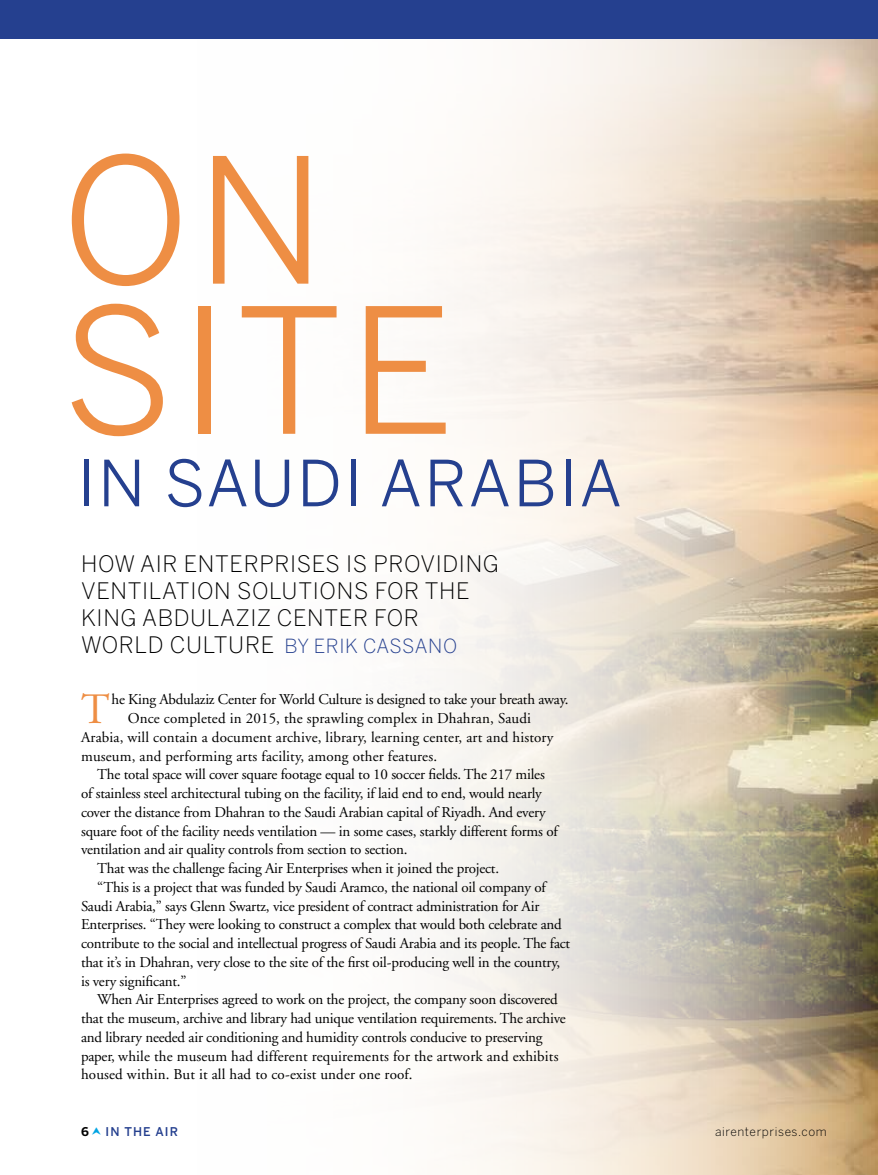
<style>
.page{position:relative;width:878px;height:1175px;background:#fff}
.page>*{position:absolute;margin:0;border:0;box-sizing:border-box;transform-origin:0 0}
.t1{font:172.5px/150px "Benton Sans";color:#ee8e44}
.t2{font:63px "Benton Sans";letter-spacing:.105em;color:#25408f}
.t3{font:43.35px "Adobe Garamond";color:#ee8e44}
.t4{font:300 22.5px "Benton Sans";letter-spacing:.03em;color:#000}
.t5{font:300 19.35px "Benton Sans";color:#25408f}
.t6{font:15px "Adobe Garamond";letter-spacing:-.015em;color:#000}
.t7{font:15px "Adobe Garamond";letter-spacing:.01em;color:#000}
.t8{font:300 12px "Benton Sans";letter-spacing:.05em;color:#000}
.t9{font:500 12px "Benton Sans";color:#25408f}
.t10{font:700 12px "Benton Sans";color:#000}
</style>
<div class="page">
<img style="left:434px;top:39px;width:444px;height:1135px">
<div style="left:0;top:0;width:878px;height:39px;background:#25408f"></div>
<h1 class="t1" style="left:62px;top:144px;width:393px">ON<br>SITE</h1>
<h2 class="t2" style="left:78px;top:446px;width:509px">IN SAUDI ARABIA</h2>
<h3 class="t4" style="left:81px;top:550px;width:132px">HOW AIR ENTERPRISES</h3>
<h3 class="t4" style="left:346px;top:550px;width:42px">IS PROVIDING</h3>
<h3 class="t4" style="left:81px;top:577px;width:15px">VENTILATION</h3>
<h3 class="t4" style="left:237px;top:577px;width:16px">SOLUTIONS</h3>
<h3 class="t4" style="left:374px;top:577px;width:15px">FOR</h3>
<h3 class="t4" style="left:425px;top:577px;width:16px">THE</h3>
<h3 class="t4" style="left:81px;top:604px;width:29px">KING</h3>
<h3 class="t4" style="left:142px;top:604px;width:32px">ABDULA</h3>
<h3 class="t4" style="left:236px;top:604px;width:73px">ZIZ CENTER</h3>
<h3 class="t4" style="left:374px;top:604px;width:15px">FOR</h3>
<h3 class="t4" style="left:81px;top:632px;width:37px">WORLD</h3>
<h3 class="t4" style="left:170px;top:632px;width:32px">CULTURE</h3>
<p class="t5" style="left:284px;top:635px;width:53px">BY ERIK</p>
<p class="t5" style="left:363px;top:635px;width:28px">CASSANO</p>
<h3 class="t3" style="left:81px;top:686px;width:30px">T</h3>
<p class="t6" style="left:112px;top:691px;width:458px">he King Abdulaziz Center for World Culture is designed to take your breath away.</p>
<p class="t7" style="left:128px;top:710px;width:405px">Once completed in 2015, the sprawling complex in Dhahran, Saudi</p>
<p class="t7" style="left:81px;top:729px;width:474px">Arabia, will contain a document archive, library, learning center, art and history</p>
<p class="t7" style="left:81px;top:747px;width:357px">museum, and performing arts facility, among other features.</p>
<p class="t6" style="left:97px;top:766px;width:449px">The total space will cover square footage equal to 10 soccer fields. The 217 miles</p>
<p class="t6" style="left:81px;top:785px;width:462px">of stainless steel architectural tubing on the facility, if laid end to end, would nearly</p>
<p class="t6" style="left:81px;top:804px;width:466px">cover the distance from Dhahran to the Saudi Arabian capital of Riyadh. And every</p>
<p class="t6" style="left:81px;top:822px;width:478px">square foot of the facility needs ventilation — in some cases, starkly different forms of</p>
<p class="t6" style="left:81px;top:841px;width:328px">ventilation and air quality controls from section to section.</p>
<p class="t6" style="left:97px;top:860px;width:403px">That was the challenge facing Air Enterprises when it joined the project.</p>
<p class="t6" style="left:97px;top:879px;width:450px">“This is a project that was funded by Saudi Aramco, the national oil company of</p>
<p class="t6" style="left:81px;top:897px;width:460px">Saudi Arabia,” says Glenn Swartz, vice president of contract administration for Air</p>
<p class="t6" style="left:81px;top:916px;width:482px">Enterprises. “They were looking to construct a complex that would both celebrate and</p>
<p class="t6" style="left:81px;top:935px;width:490px">contribute to the social and intellectual progress of Saudi Arabia and its people. The fact</p>
<p class="t6" style="left:81px;top:954px;width:481px">that it’s in Dhahran, very close to the site of the first oil-producing well in the country,</p>
<p class="t6" style="left:81px;top:972px;width:107px">is very significant.”</p>
<p class="t6" style="left:97px;top:991px;width:462px">When Air Enterprises agreed to work on the project, the company soon discovered</p>
<p class="t6" style="left:81px;top:1010px;width:486px">that the museum, archive and library had unique ventilation requirements. The archive</p>
<p class="t6" style="left:81px;top:1029px;width:463px">and library needed air conditioning and humidity controls conducive to preserving</p>
<p class="t7" style="left:81px;top:1047px;width:479px">paper, while the museum had different requirements for the artwork and exhibits</p>
<p class="t7" style="left:81px;top:1066px;width:333px">housed within. But it all had to co-exist under one roof.</p>
<p class="t10" style="left:81px;top:1124px;width:9px">6</p>
<p class="t9" style="left:106px;top:1124px;width:74px">IN THE AIR</p>
<p class="t8" style="left:715px;top:1124px;width:113px">AIRENTERPRISES.COM</p>
</div>
